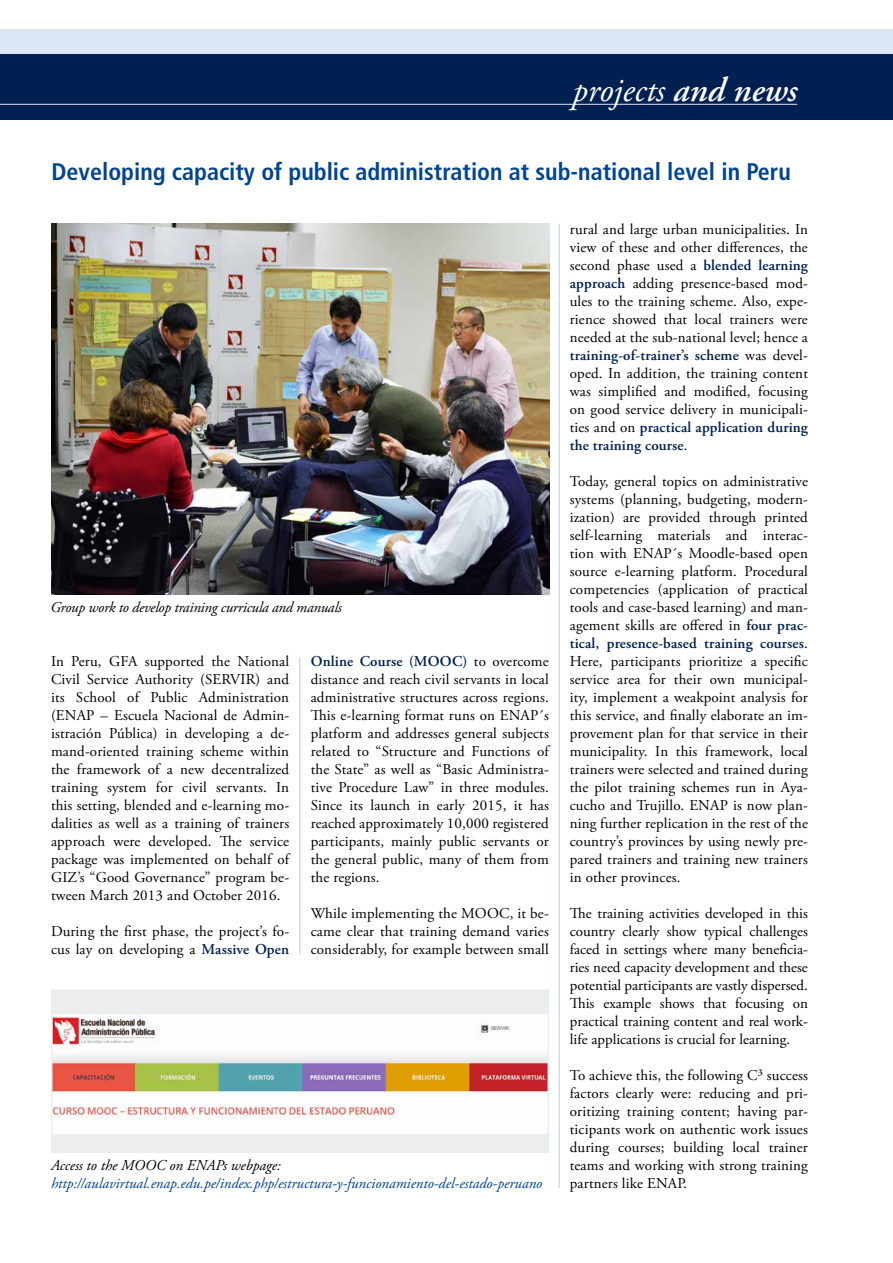
<style>
.page{position:relative;width:893px;height:1263px;background:#fff}
.page>*{position:absolute;margin:0;border:0;box-sizing:border-box;transform-origin:0 0}
.t1{font:italic 34.5px "Adobe Garamond Pro";color:#fff}
.t2{font:700 condensed 24px "Frutiger LT Std";color:#004494}
.t3{font:15px/18px "Adobe Garamond Pro";letter-spacing:.01em;color:#000;text-align:justify}
.t4{font:italic 15px "Adobe Garamond Pro";color:#004494}
.t5{font:italic 15px "Adobe Garamond Pro";letter-spacing:-.015em;color:#000}
.s1{font-weight:600}
.s2{font-weight:600;color:#002052}
</style>
<div class="page">
<div style="left:0;top:30px;width:893px;height:24px;background:#dde6f4"></div>
<div style="left:0;top:54px;width:893px;height:65px;background:#002052"></div>
<hr style="left:0;top:104px;width:797px;height:1px;background:#dde6f4">
<hr style="left:299px;top:657px;width:1px;height:297px;background:#b8cee9">
<hr style="left:559px;top:224px;width:1px;height:964px;background:#b8cee9">
<img style="left:52px;top:224px;width:497px;height:370px">
<div style="left:52px;top:990px;width:496px;height:162px;background:#eceded"></div>
<img style="left:54px;top:1015px;width:492px;height:118px">
<div style="left:51px;top:989px;width:498px;height:164px;border:2px solid #eceded"></div>
<h1 class="t1" style="left:572px;top:69px;width:226px">projects <span class="s1">and news</span></h1>
<h2 class="t2" style="left:51px;top:157px;width:741px">Developing capacity of public administration at sub-national level in Peru</h2>
<p class="t5" style="left:51px;top:598px;width:293px">Group work to develop training curricula and manuals</p>
<p class="t3" style="left:51px;top:653px;width:240px">In Peru, GFA supported the National Civil Service Authority (SERVIR) and its School of Public Administration (ENAP – Escuela Nacional de Admin&shy;istración Pública) in developing a de&shy;mand-oriented training scheme within the framework of a new decentralized training system for civil servants. In this setting, blended and e-learning mo&shy;dalities as well as a training of trainers approach were developed. The service package was implemented on behalf of GIZ’s “Good Governance” program be&shy;tween March 2013 and October 2016.</p>
<p class="t3" style="left:51px;top:923px;width:240px">During the first phase, the project’s fo&shy;cus lay on developing a <span class="s2">Massive Open</span></p>
<p class="t3" style="left:311px;top:653px;width:240px"><span class="s2">Online Course (MOOC)</span> to overcome distance and reach civil servants in local administrative structures across regions.<br>This e-learning format runs on ENAP´s platform and addresses general subjects related to “Structure and Functions of the State” as well as “Basic Administra&shy;tive Procedure Law” in three modules.<br>Since its launch in early 2015, it has reached approximately 10,000 registered participants, mainly public servants or the general public, many of them from the regions.</p>
<p class="t3" style="left:311px;top:905px;width:240px">While implementing the MOOC, it be&shy;came clear that training demand varies considerably, for example between small</p>
<p class="t5" style="left:51px;top:1156px;width:231px">Access to the MOOC on ENAPs webpage:</p>
<p class="t4" style="left:51px;top:1174px;width:493px">http://aulavirtual.enap.edu.pe/index.php/estructura-y-funcionamiento-del-estado-peruano</p>
<p class="t3" style="left:570px;top:221px;width:240px">rural and large urban municipalities. In view of these and other differences, the second phase used a <span class="s2">blended learning approach</span> adding presence-based mod&shy;ules to the training scheme. Also, expe&shy;rience showed that local trainers were needed at the sub-national level; hence a <span class="s2">training-of-trainer’s scheme</span> was devel&shy;oped. In addition, the training content was simplified and modified, focusing on good service delivery in municipali&shy;ties and on <span class="s2">practical application during the training course</span>.</p>
<p class="t3" style="left:570px;top:473px;width:240px">Today, general topics on administrative systems (planning, budgeting, modern&shy;ization) are provided through printed self-learning materials and interac&shy;tion with ENAP´s Moodle-based open source e-learning platform. Procedural competencies (application of practical tools and case-based learning) and man&shy;agement skills are offered in <span class="s2">four prac&shy;tical, presence-based training courses</span>.<br>Here, participants prioritize a specific service area for their own municipal&shy;ity, implement a weakpoint analysis for this service, and finally elaborate an im&shy;provement plan for that service in their municipality. In this framework, local trainers were selected and trained during the pilot training schemes run in Aya&shy;cucho and Trujillo. ENAP is now plan&shy;ning further replication in the rest of the country’s provinces by using newly pre&shy;pared trainers and training new trainers in other provinces.</p>
<p class="t3" style="left:570px;top:905px;width:240px">The training activities developed in this country clearly show typical challenges faced in settings where many beneficia&shy;ries need capacity development and these potential participants are vastly dispersed.<br>This example shows that focusing on practical training content and real work&shy;life applications is crucial for learning.</p>
<p class="t3" style="left:570px;top:1067px;width:240px">To achieve this, the following C³ success factors clearly were: reducing and pri&shy;oritizing training content; having par&shy;ticipants work on authentic work issues during courses; building local trainer teams and working with strong training partners like ENAP.</p>
</div>
